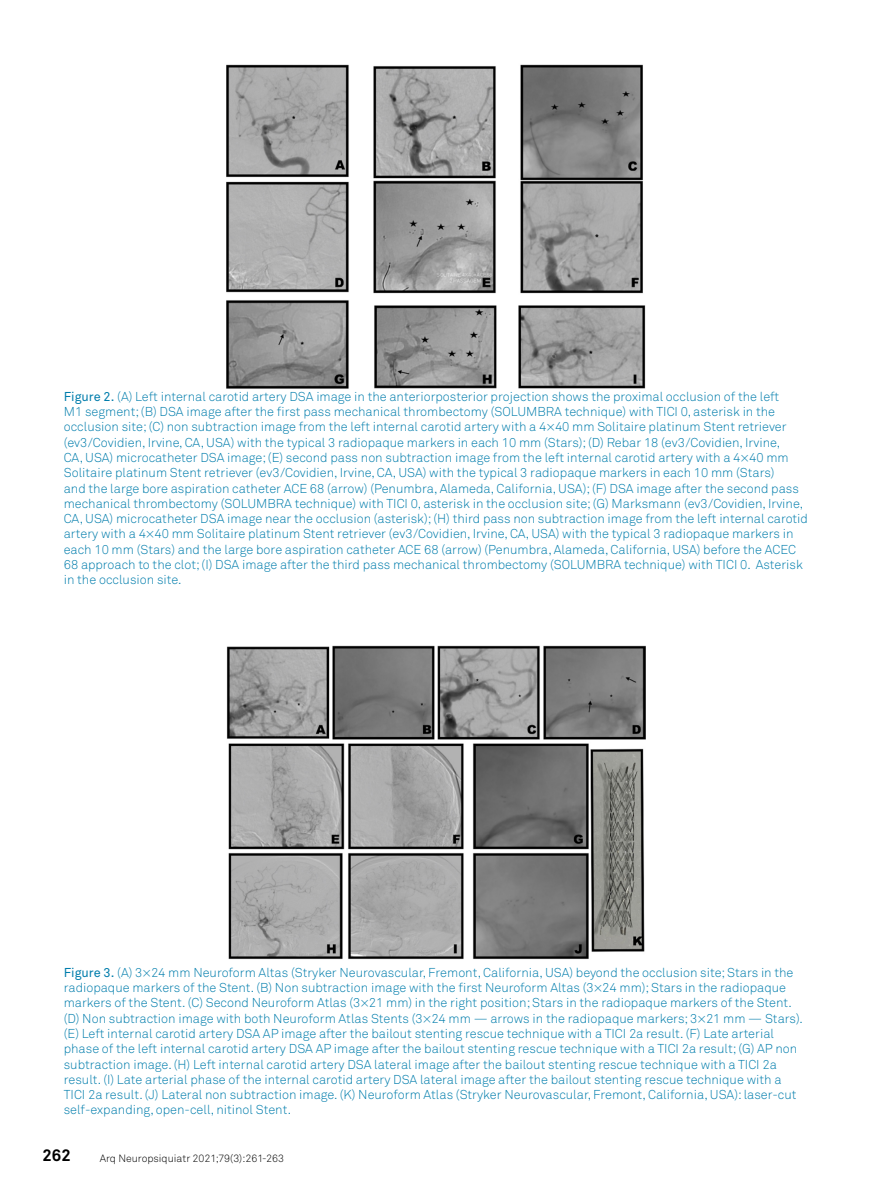
<style>
.page{position:relative;width:893px;height:1191px;background:#fff}
.page>*{position:absolute;margin:0;border:0;box-sizing:border-box;transform-origin:0 0}
.t1{font:700 16.5px "Akkurat Pro";color:#000}
.t2{font:12.75px/15.3px "Akkurat Light Pro";color:#007dac}
.t3{font:10.5px "Akkurat Light Pro";color:#000}
.s1{font-family:"Akkurat Pro"}
</style>
<div class="page">
<img style="left:226px;top:64px;width:420px;height:325px">
<img style="left:226px;top:645px;width:420px;height:315px">
<p class="t2" style="left:64px;top:389px;width:746px"><span class="s1">Figure 2.</span> (A) Left internal carotid artery DSA image in the anteriorposterior projection shows the proximal occlusion of the left<br>M1 segment; (B) DSA image after the first pass mechanical thrombectomy (SOLUMBRA technique) with TICI 0, asterisk in the occlusion site; (C) non subtraction image from the left internal carotid artery with a 4×40 mm Solitaire platinum Stent retriever (ev3/Covidien, Irvine, CA, USA) with the typical 3 radiopaque markers in each 10 mm (Stars); (D) Rebar 18 (ev3/Covidien, Irvine,<br>CA, USA) microcatheter DSA image; (E) second pass non subtraction image from the left internal carotid artery with a 4×40 mm Solitaire platinum Stent retriever (ev3/Covidien, Irvine, CA, USA) with the typical 3 radiopaque markers in each 10 mm (Stars)<br>and the large bore aspiration catheter ACE 68 (arrow) (Penumbra, Alameda, California, USA); (F) DSA image after the second pass mechanical thrombectomy (SOLUMBRA technique) with TICI 0, asterisk in the occlusion site; (G) Marksmann (ev3/Covidien, Irvine, CA, USA) microcatheter DSA image near the occlusion (asterisk); (H) third pass non subtraction image from the left internal carotid artery with a 4×40 mm Solitaire platinum Stent retriever (ev3/Covidien, Irvine, CA, USA) with the typical 3 radiopaque markers in each 10 mm (Stars) and the large bore aspiration catheter ACE 68 (arrow) (Penumbra, Alameda, California, USA) before the ACEC 68 approach to the clot; (I) DSA image after the third pass mechanical thrombectomy (SOLUMBRA technique) with TICI 0. Asterisk in the occlusion site.</p>
<p class="t2" style="left:64px;top:964px;width:741px"><span class="s1">Figure 3.</span> (A) 3×24 mm Neuroform Altas (Stryker Neurovascular, Fremont, California, USA) beyond the occlusion site; Stars in the radiopaque markers of the Stent. (B) Non subtraction image with the first Neuroform Altas (3×24 mm); Stars in the radiopaque markers of the Stent. (C) Second Neuroform Atlas (3×21 mm) in the right position; Stars in the radiopaque markers of the Stent. (D) Non subtraction image with both Neuroform Atlas Stents (3×24 mm — arrows in the radiopaque markers; 3×21 mm — Stars). (E) Left internal carotid artery DSA AP image after the bailout stenting rescue technique with a TICI 2a result. (F) Late arterial phase of the left internal carotid artery DSA AP image after the bailout stenting rescue technique with a TICI 2a result; (G) AP non subtraction image. (H) Left internal carotid artery DSA lateral image after the bailout stenting rescue technique with a TICI 2a result. (I) Late arterial phase of the internal carotid artery DSA lateral image after the bailout stenting rescue technique with a TICI 2a result. (J) Lateral non subtraction image. (K) Neuroform Atlas (Stryker Neurovascular, Fremont, California, USA): laser-cut self‑expanding, open-cell, nitinol Stent.</p>
<p class="t1" style="left:43px;top:1145px;width:30px">262</p>
<p class="t3" style="left:100px;top:1151px;width:186px">Arq Neuropsiquiatr 2021;79(3):261-263</p>
</div>
